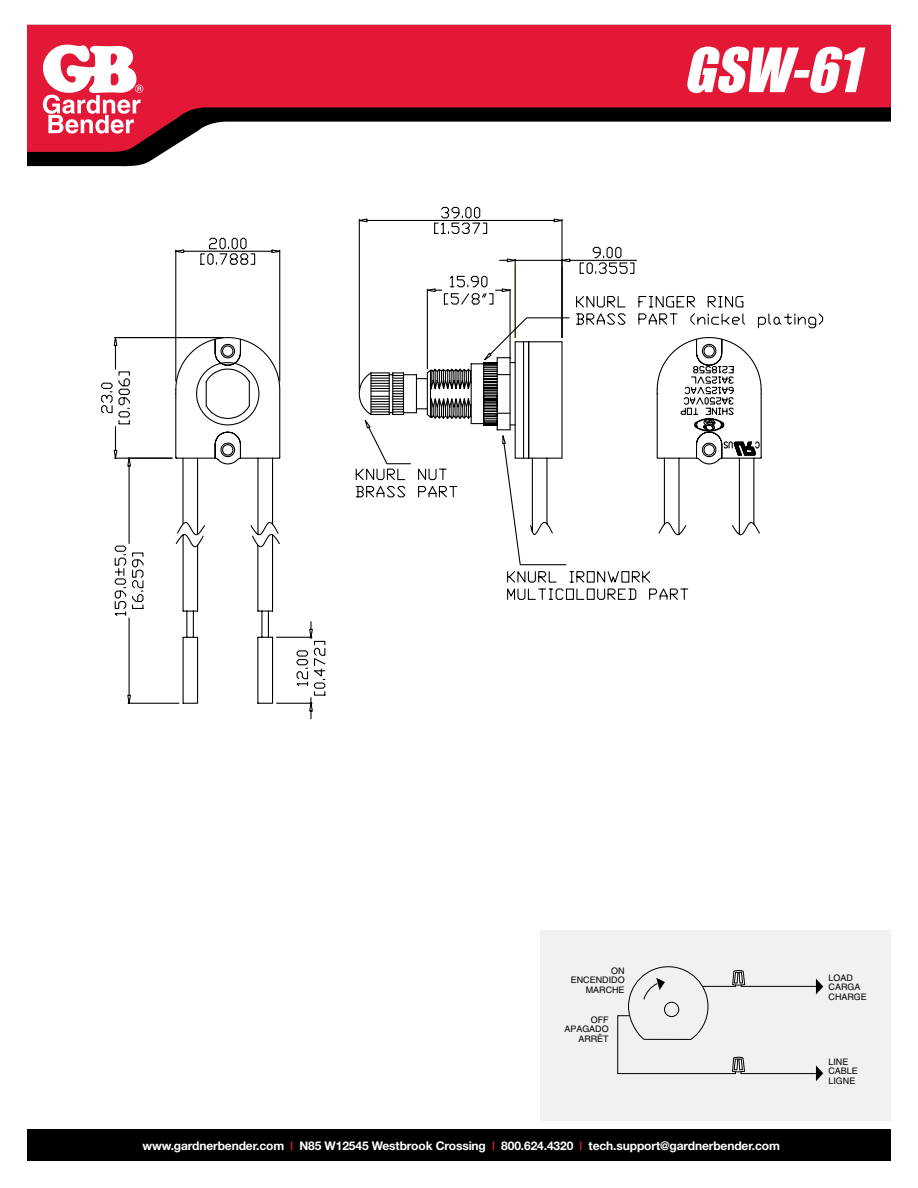
<style>
.page{position:relative;width:918px;height:1188px;background:#fff}
.page>*{position:absolute;margin:0;border:0;box-sizing:border-box;transform-origin:0 0}
.t1{font:italic 56.55px "Impact";color:#fff}
.t2{font:700 12px "Helvetica Neue";letter-spacing:-.01em;color:#fff}
.t3{font:9px/9.6px "Helvetica";color:#000;text-align:right}
.s1{color:#e31837}
</style>
<div class="page">
<div style="left:27px;top:1130px;width:864px;height:31px;background:#000"></div>
<svg style="left:27px;top:153px;width:136px;height:14px;background:#242424"></svg>
<svg style="left:27px;top:25px;width:864px;height:128px;fill:#e31837"></svg>
<svg style="left:40px;top:42px;width:103px;height:92px"></svg>
<div style="left:540px;top:930px;width:351px;height:190px;background:#f1f1f2"></div>
<svg style="left:101px;top:206px;width:670px;height:514px"></svg>
<svg style="left:617px;top:966px;width:206px;height:115px"></svg>
<h1 class="t1" style="left:683px;top:26px;width:195px">GSW-61</h1>
<p class="t3" style="left:571px;top:966px;width:55px">ON<br>ENCENDIDO<br>MARCHE</p>
<p class="t3" style="left:564px;top:1015px;width:46px">OFF<br>APAGADO<br>ARRÊT</p>
<p class="t3" style="left:829px;top:973px;width:40px;text-align:left">LOAD<br>CARGA<br>CHARGE</p>
<p class="t3" style="left:828px;top:1057px;width:31px;text-align:left">LINE<br>CABLE<br>LIGNE</p>
<p class="t2" style="left:142px;top:1138px;width:639px">www.gardnerbender.com <span class="s1">|</span> N85 W12545 Westbrook Crossing <span class="s1">|</span> 800.624.4320 <span class="s1">|</span> tech.support@gardnerbender.com</p>
</div>
